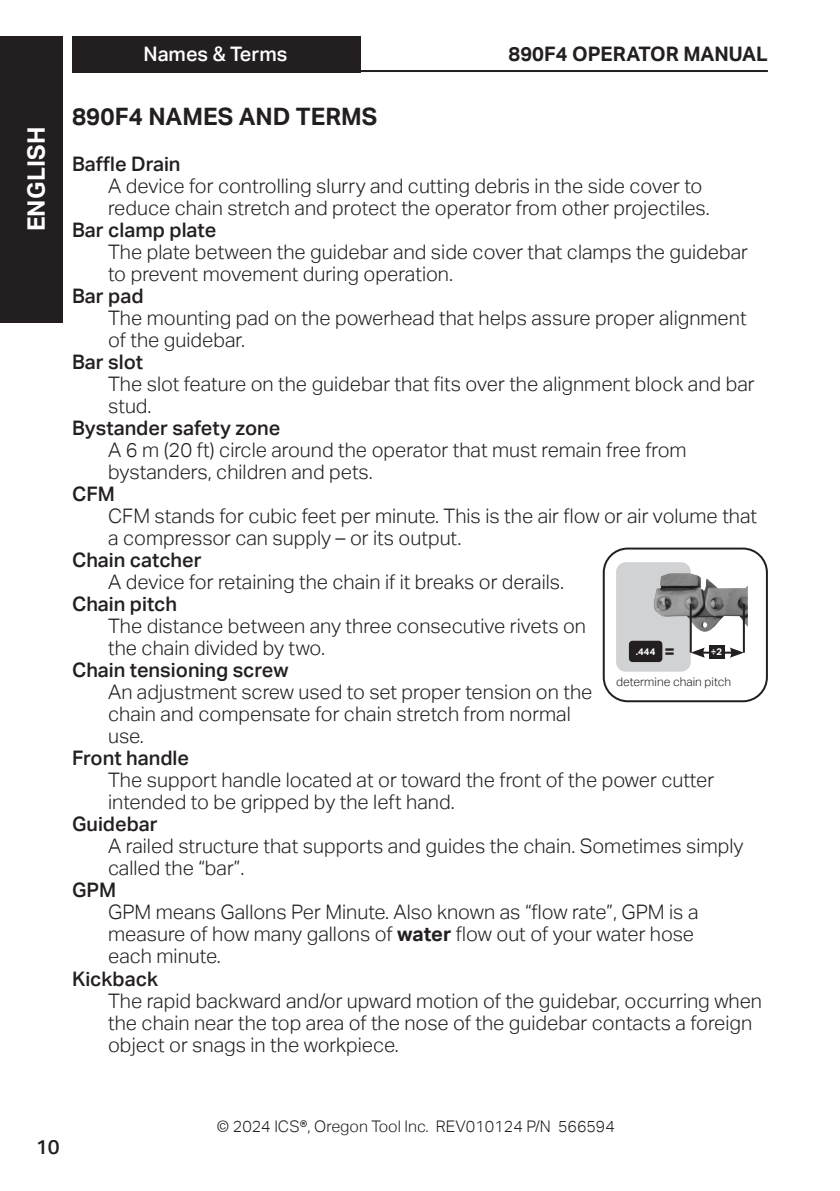
<style>
.page{position:relative;width:840px;height:1191px;background:#fff}
.page>*{position:absolute;margin:0;border:0;box-sizing:border-box;transform-origin:0 0}
.t1{font:700 24px "Aktiv Grotesk";color:#231f20}
.t2{font:700 24px "Aktiv Grotesk";letter-spacing:.015em;color:#fff}
.t3{font:300 20px/22px "Aktiv Grotesk";color:#231f20}
.t4{font:500 20px "Aktiv Grotesk";color:#231f20}
.t5{font:700 20px "Aktiv Grotesk";color:#231f20}
.t6{font:500 20px "Aktiv Grotesk";color:#fff}
.t7{font:700 18.6px "Aktiv Grotesk";color:#231f20}
.t8{font:300 16px "Aktiv Grotesk";color:#231f20}
.t9{font:300 12px "Aktiv Grotesk";color:#231f20}
.t10{font:700 9.6px "Aktiv Grotesk";color:#fff}
.s1{font-weight:700}
</style>
<div class="page">
<div style="left:72px;top:36px;width:288px;height:36px;background:#231f20"></div>
<hr style="left:72px;top:70px;width:695px;height:2px;background:#231f20">
<div style="left:0;top:36px;width:63px;height:286px;background:#231f20"></div>
<div style="left:602px;top:547px;width:165px;height:155px;border:2px solid #231f20;border-radius:24px"></div>
<div style="left:615px;top:562px;width:75px;height:109px;background:#d1d2d4;border-radius:10px"></div>
<div style="left:628px;top:641px;width:34px;height:21px;background:#231f20;border-radius:4px"></div>
<img style="left:653px;top:573px;width:94px;height:59px">
<hr style="left:742px;top:603px;width:2px;height:49px;background:#231f20">
<hr style="left:701px;top:651px;width:31px;height:2px;background:#231f20">
<svg style="left:690px;top:647px;width:14px;height:11px"></svg>
<svg style="left:729px;top:647px;width:14px;height:11px"></svg>
<div style="left:708px;top:645px;width:16px;height:13px;background:#231f20"></div>
<hr style="left:689px;top:603px;width:2px;height:49px;background:#231f20">
<p class="t2" style="left:22px;top:231px;width:106px;rotate:-90deg">ENGLISH</p>
<p class="t6" style="left:143px;top:43px;width:145px">Names &amp; Terms</p>
<p class="t5" style="left:508px;top:43px;width:261px">890F4 OPERATOR MANUAL</p>
<p class="t1" style="left:72px;top:103px;width:306px">890F4 NAMES AND TERMS</p>
<p class="t4" style="left:72px;top:153px;width:110px">Baffle Drain</p>
<p class="t3" style="left:108px;top:175px;width:595px">A device for controlling slurry and cutting debris in the side cover to</p>
<p class="t3" style="left:108px;top:197px;width:603px">reduce chain stretch and protect the operator from other projectiles.</p>
<p class="t4" style="left:72px;top:219px;width:146px">Bar clamp plate</p>
<p class="t3" style="left:108px;top:241px;width:641px">The plate between the guidebar and side cover that clamps the guidebar</p>
<p class="t3" style="left:108px;top:263px;width:346px">to prevent movement during operation.</p>
<p class="t4" style="left:72px;top:285px;width:73px">Bar pad</p>
<p class="t3" style="left:108px;top:307px;width:639px">The mounting pad on the powerhead that helps assure proper alignment of the guidebar.</p>
<p class="t4" style="left:72px;top:351px;width:73px">Bar slot</p>
<p class="t3" style="left:108px;top:373px;width:647px">The slot feature on the guidebar that fits over the alignment block and bar stud.</p>
<p class="t4" style="left:72px;top:417px;width:210px">Bystander safety zone</p>
<p class="t3" style="left:108px;top:439px;width:579px">A 6 m (20 ft) circle around the operator that must remain free from bystanders, children and pets.</p>
<p class="t4" style="left:72px;top:483px;width:44px">CFM</p>
<p class="t3" style="left:108px;top:505px;width:650px">CFM stands for cubic feet per minute. This is the air flow or air volume that a compressor can supply – or its output.</p>
<p class="t4" style="left:72px;top:549px;width:131px">Chain catcher</p>
<p class="t3" style="left:108px;top:571px;width:457px">A device for retaining the chain if it breaks or derails.</p>
<p class="t4" style="left:72px;top:593px;width:106px">Chain pitch</p>
<p class="t3" style="left:108px;top:615px;width:479px">The distance between any three consecutive rivets on the chain divided by two.</p>
<p class="t4" style="left:72px;top:659px;width:218px">Chain tensioning screw</p>
<p class="t3" style="left:108px;top:681px;width:485px">An adjustment screw used to set proper tension on the chain and compensate for chain stretch from normal use.</p>
<p class="t4" style="left:72px;top:747px;width:118px">Front handle</p>
<p class="t3" style="left:108px;top:769px;width:607px">The support handle located at or toward the front of the power cutter intended to be gripped by the left hand.</p>
<p class="t4" style="left:72px;top:813px;width:87px">Guidebar</p>
<p class="t3" style="left:108px;top:835px;width:636px">A railed structure that supports and guides the chain. Sometimes simply called the “bar”.</p>
<p class="t4" style="left:72px;top:879px;width:46px">GPM</p>
<p class="t3" style="left:108px;top:901px;width:591px">GPM means Gallons Per Minute. Also known as “flow rate”, GPM is a measure of how many gallons of <span class="s1">water</span> flow out of your water hose each minute.</p>
<p class="t4" style="left:72px;top:967px;width:87px">Kickback</p>
<p class="t3" style="left:108px;top:989px;width:655px">The rapid backward and/or upward motion of the guidebar, occurring when the chain near the top area of the nose of the guidebar contacts a foreign object or snags in the workpiece.</p>
<p class="t10" style="left:635px;top:646px;width:21px">.444</p>
<p class="t7" style="left:663px;top:640px;width:13px">=</p>
<p class="t10" style="left:710px;top:646px;width:13px">÷2</p>
<p class="t9" style="left:615px;top:675px;width:116px">determine chain pitch</p>
<p class="t4" style="left:36px;top:1135px;width:25px">10</p>
<p class="t8" style="left:217px;top:1116px;width:399px">© 2024 ICS®, Oregon Tool Inc. REV010124 P/N 566594</p>
</div>
